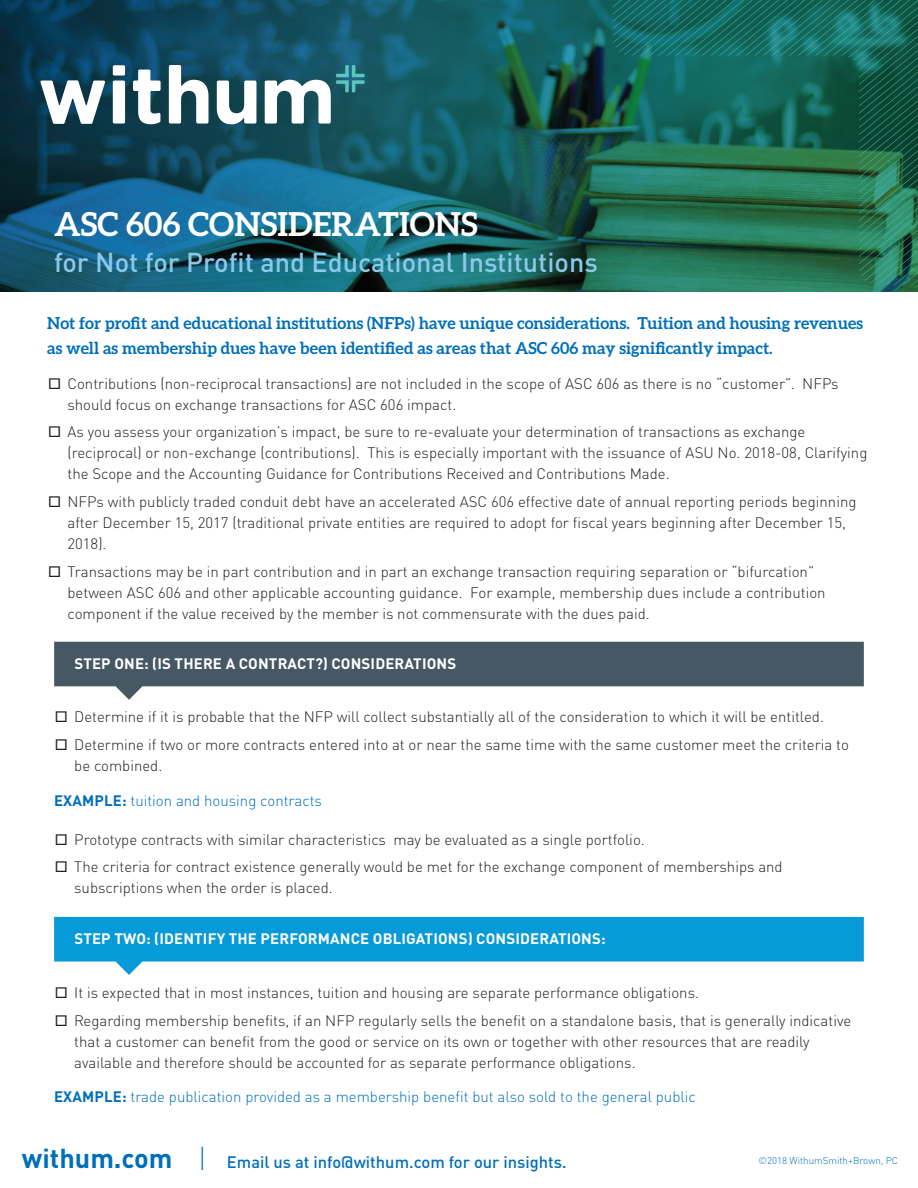
<style>
.page{position:relative;width:918px;height:1188px;background:#fff}
.page>*{position:absolute;margin:0;border:0;box-sizing:border-box;transform-origin:0 0}
.t1{font:700 33px "Aleo";color:#fff}
.t2{font:500 27px "DINOT";color:#8cc9e9}
.t3{font:700 16.5px/25.5px "Aleo";color:#006fba}
.t4{font:500 16.5px "DINOT";color:#006fba}
.t5{font:300 15px/21px "DINOT";color:#231f20}
.t6{font:300 15px "DINOT";color:#006fba}
.t7{font:700 15px "DINOT";letter-spacing:.01em;color:#fff}
.t8{font:300 9.75px "DINOT";color:#006fba}
.s1{font-weight:700}
.s2{font-weight:700;font-size:27px}
.s3{font-weight:300;font-size:27px}
</style>
<div class="page">
<img style="left:0;top:0;width:918px;height:292px">
<svg style="left:613px;top:0;width:305px;height:285px;background:#1d6d57"></svg>
<svg style="left:41px;top:80px;width:64px;height:44px"></svg>
<div style="left:113px;top:81px;width:12px;height:43px;background:#fff;border-radius:2px"></div>
<svg style="left:133px;top:70px;width:28px;height:54px"></svg>
<svg style="left:169px;top:65px;width:39px;height:59px"></svg>
<svg style="left:217px;top:81px;width:39px;height:43px"></svg>
<svg style="left:265px;top:65px;width:99px;height:59px"></svg>
<div style="left:113px;top:65px;width:12px;height:11px;background:#fff;border-radius:2px"></div>
<svg style="left:54px;top:642px;width:810px;height:58px;fill:#475865"></svg>
<svg style="left:54px;top:917px;width:810px;height:58px;fill:#069ad9"></svg>
<h1 class="t1" style="left:54px;top:205px;width:425px">ASC 606 CONSIDERATIONS</h1>
<h2 class="t2" style="left:54px;top:241px;width:545px">for Not for Profit and Educational Institutions</h2>
<p class="t3" style="left:47px;top:310px;width:817px">Not for profit and educational institutions (NFPs) have unique considerations. Tuition and housing revenues as well as membership dues have been identified as areas that ASC 606 may significantly impact.</p>
<p class="t5" style="left:68px;top:372px;width:773px;text-indent:-20px"><span class="s1">□</span> Contributions (non-reciprocal transactions) are not included in the scope of ASC 606 as there is no “customer”. NFPs should focus on exchange transactions for ASC 606 impact.</p>
<p class="t5" style="left:68px;top:420px;width:801px;text-indent:-20px"><span class="s1">□</span> As you assess your organization’s impact, be sure to re-evaluate your determination of transactions as exchange (reciprocal) or non-exchange (contributions). This is especially important with the issuance of ASU No. 2018-08, Clarifying the Scope and the Accounting Guidance for Contributions Received and Contributions Made.</p>
<p class="t5" style="left:68px;top:490px;width:791px;text-indent:-20px"><span class="s1">□</span> NFPs with publicly traded conduit debt have an accelerated ASC 606 effective date of annual reporting periods beginning after December 15, 2017 (traditional private entities are required to adopt for fiscal years beginning after December 15,<br>2018).</p>
<p class="t5" style="left:68px;top:560px;width:760px;text-indent:-20px"><span class="s1">□</span> Transactions may be in part contribution and in part an exchange transaction requiring separation or “bifurcation” between ASC 606 and other applicable accounting guidance. For example, membership dues include a contribution component if the value received by the member is not commensurate with the dues paid.</p>
<p class="t7" style="left:74px;top:652px;width:383px">STEP ONE: (IS THERE A CONTRACT?) CONSIDERATIONS</p>
<p class="t5" style="left:54px;top:705px;width:772px"><span class="s1">□</span> Determine if it is probable that the NFP will collect substantially all of the consideration to which it will be entitled.</p>
<p class="t5" style="left:74px;top:733px;width:776px;text-indent:-20px"><span class="s1">□</span> Determine if two or more contracts entered into at or near the same time with the same customer meet the criteria to be combined.</p>
<p class="t6" style="left:54px;top:789px;width:269px"><span class="s1">EXAMPLE:</span> tuition and housing contracts</p>
<p class="t5" style="left:54px;top:828px;width:592px"><span class="s1">□</span> Prototype contracts with similar characteristics may be evaluated as a single portfolio.</p>
<p class="t5" style="left:74px;top:855px;width:710px;text-indent:-20px"><span class="s1">□</span> The criteria for contract existence generally would be met for the exchange component of memberships and subscriptions when the order is placed.</p>
<p class="t7" style="left:74px;top:927px;width:533px">STEP TWO: (IDENTIFY THE PERFORMANCE OBLIGATIONS) CONSIDERATIONS:</p>
<p class="t5" style="left:54px;top:981px;width:647px"><span class="s1">□</span> It is expected that in most instances, tuition and housing are separate performance obligations.</p>
<p class="t5" style="left:74px;top:1009px;width:778px;text-indent:-20px"><span class="s1">□</span> Regarding membership benefits, if an NFP regularly sells the benefit on a standalone basis, that is generally indicative that a customer can benefit from the good or service on its own or together with other resources that are readily available and therefore should be accounted for as separate performance obligations.</p>
<p class="t6" style="left:54px;top:1086px;width:643px"><span class="s1">EXAMPLE:</span> trade publication provided as a membership benefit but also sold to the general public</p>
<p class="t4" style="left:22px;top:1149px;width:546px"><span class="s2">withum.com</span> <span class="s3">|</span> Email us at info@withum.com for our insights.</p>
<p class="t8" style="left:758px;top:1153px;width:141px">©2018 WithumSmith+Brown, PC</p>
</div>
